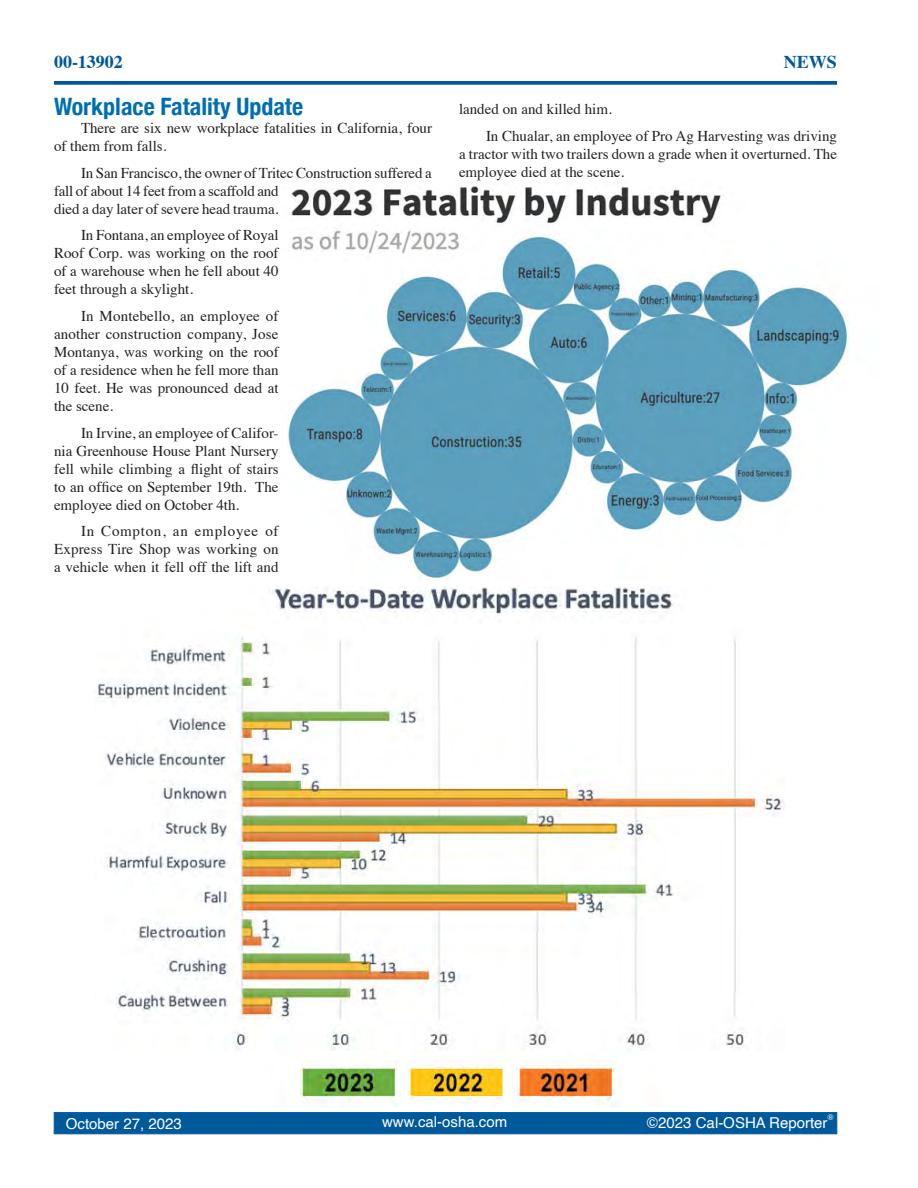
<style>
.page{position:relative;width:918px;height:1188px;background:#fff}
.page>*{position:absolute;margin:0;border:0;box-sizing:border-box;transform-origin:0 0}
.t1{font:700 condensed 24px "Helvetica Neue";color:#006faf}
.t2{font:700 18px "Times";color:#00599b}
.t3{font:15px/18px "Times";color:#231f20}
.t4{font:15px "Helvetica";color:#fff}
</style>
<div class="page">
<svg style="left:54px;top:81px;width:783px;height:4px;background:#0f63a1"></svg>
<div style="left:54px;top:1112px;width:783px;height:22px;background:#00599b;border:1px solid #00599b"></div>
<img style="left:94px;top:586px;width:691px;height:521px">
<img style="left:287px;top:185px;width:562px;height:396px">
<p class="t2" style="left:54px;top:44px;width:70px">00-13902</p>
<h1 class="t1" style="left:54px;top:87px;width:251px">Workplace Fatality Update</h1>
<p class="t3" style="left:54px;top:118px;width:380px;text-indent:27px">There are six new workplace fatalities in California, four of them from falls.</p>
<p class="t3" style="left:54px;top:162px;width:379px;text-indent:27px">In San Francisco, the owner of Tritec Construction suffered a fall of about 14 feet from a scaffold and<br>died a day later of severe head trauma.</p>
<p class="t3" style="left:54px;top:225px;width:226px;text-align:justify;text-indent:27px">In Fontana, an employee of Royal Roof Corp. was working on the roof of a warehouse when he fell about 40 feet through a skylight.</p>
<p class="t3" style="left:54px;top:306px;width:226px;text-align:justify;text-indent:27px">In Montebello, an employee of another construction company, Jose Montanya, was working on the roof of a residence when he fell more than 10 feet. He was pronounced dead at the scene.</p>
<p class="t3" style="left:54px;top:422px;width:226px;text-align:justify;text-indent:27px">In Irvine, an employee of Califor&shy;nia Greenhouse House Plant Nursery fell while climbing a flight of stairs to an office on September 19th. The employee died on October 4th.</p>
<p class="t3" style="left:54px;top:521px;width:226px;text-align:justify;text-indent:27px">In Compton, an employee of Express Tire Shop was working on a vehicle when it fell off the lift and</p>
<p class="t2" style="left:784px;top:44px;width:55px">NEWS</p>
<p class="t3" style="left:486px;top:94px;width:353px;line-height:26.7px;text-indent:-27px">landed on and killed him.<br>In Chualar, an employee of Pro Ag Harvesting was driving</p>
<p class="t3" style="left:459px;top:143px;width:380px">a tractor with two trailers down a grade when it overturned. The employee died at the scene.</p>
<p class="t4" style="left:66px;top:1112px;width:117px">October 27, 2023</p>
<p class="t4" style="left:382px;top:1110px;width:127px">www.cal-osha.com</p>
<p class="t4" style="left:658px;top:1111px;width:171px">2023 Cal-OSHA Reporter</p>
</div>
